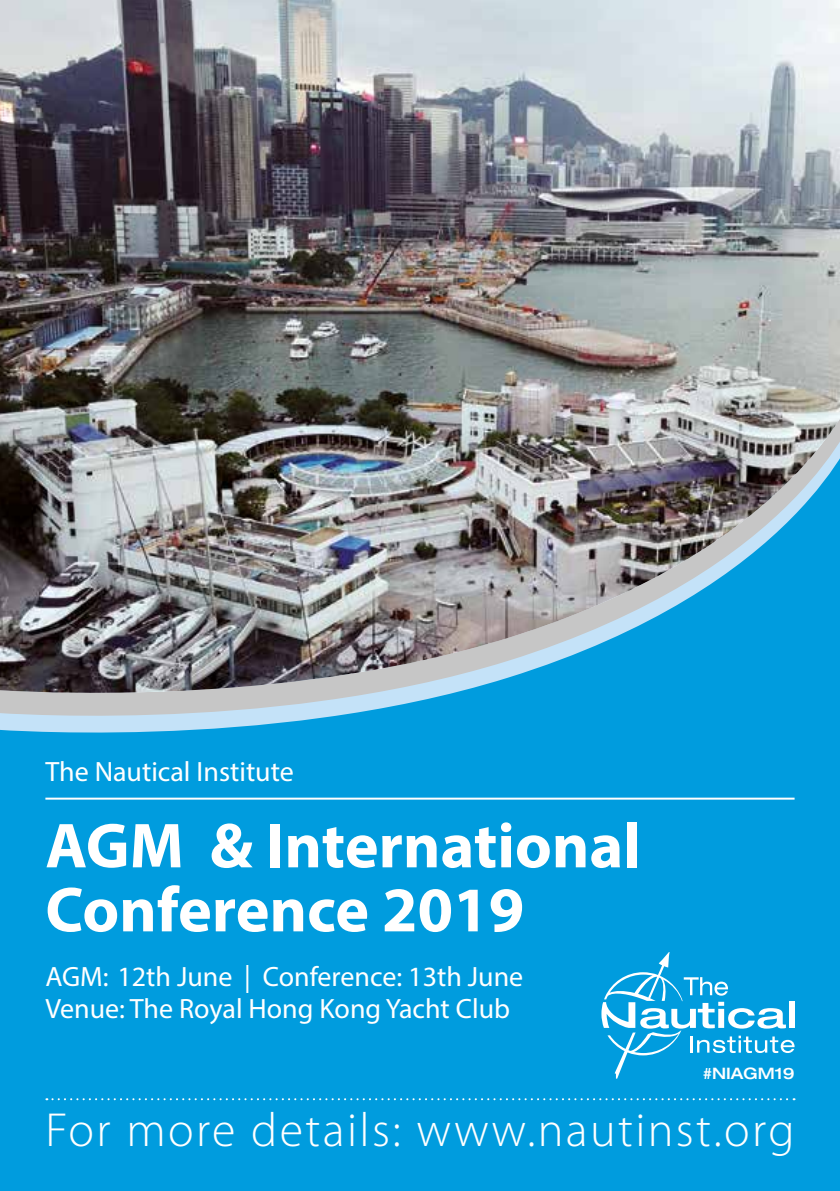
<style>
.page{position:relative;width:840px;height:1191px;background:#fff}
.page>*{position:absolute;margin:0;border:0;box-sizing:border-box;transform-origin:0 0}
.t1{font:700 64px/64px "Myriad Pro";color:#fff}
.t2{font:300 48px "Myriad Pro";letter-spacing:.05em;color:#fff}
.t3{font:28px/32px "Myriad Pro";color:#fff}
.t4{font:500 expanded 15.8px "Helvetica Neue LT Std";color:#fff}
</style>
<div class="page">
<div style="left:0;top:0;width:839px;height:1191px;background:#009cde"></div>
<svg style="left:0;top:713px;width:354px;height:20px;fill:#c4e2f8"></svg>
<hr style="left:45px;top:797px;width:749px;height:2px;background:#fff">
<svg style="left:0;top:695px;width:445px;height:18px;background:#b2c8d4"></svg>
<img style="left:0;top:0;width:839px;height:695px">
<svg style="left:46px;top:1098px;width:748px;height:2px"></svg>
<svg style="left:601px;top:953px;width:193px;height:125px"></svg>
<p class="t3" style="left:45px;top:755px;width:250px">The Nautical Institute</p>
<h1 class="t1" style="left:45px;top:811px;width:596px">AGM &amp; International<br>Conference 2019</h1>
<p class="t3" style="left:45px;top:960px;width:479px">AGM: 12th June | Conference: 13th June<br>Venue: The Royal Hong Kong Yacht Club</p>
<p class="t4" style="left:702px;top:1063px;width:93px">#NIAGM19</p>
<h2 class="t2" style="left:45px;top:1100px;width:750px">For more details: www.nautinst.org</h2>
</div>
